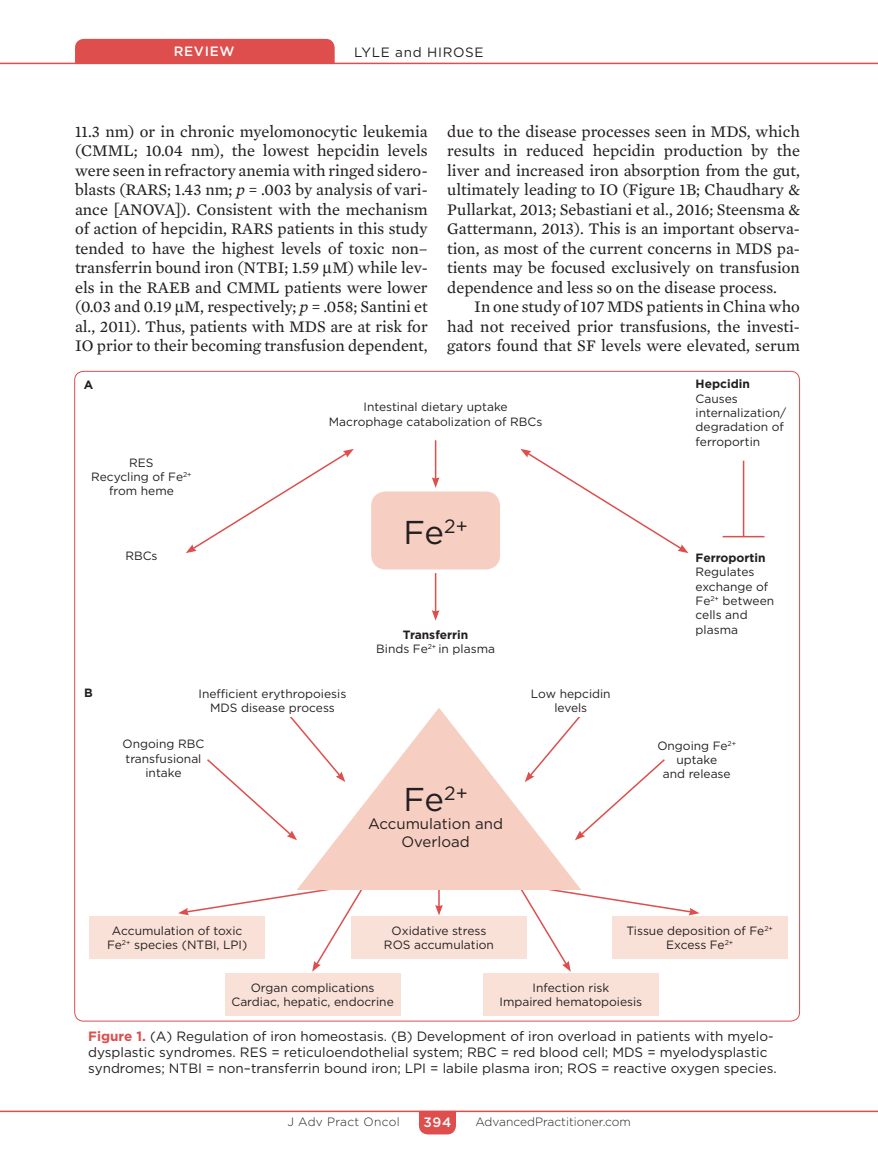
<style>
.page{position:relative;width:878px;height:1175px;background:#fff}
.page>*{position:absolute;margin:0;border:0;box-sizing:border-box;transform-origin:0 0}
.Body_txt{font:33px "Gotham";color:#231f20}
.Body_txt_no-indent{font:16.5px/19.5px "Mercury Text G2";color:#231f20;text-align:justify}
.Body_txt-2{font:16.5px/19.5px "Mercury Text G2";color:#231f20;text-align:justify}
.Body_txt-3{font:15px/18px "Gotham";color:#231f20;text-align:center}
.Figure_Title{font:13.5px/16.2px "Gotham";color:#231f20}
.Figure_Title-2{font:13.5px "Gotham";letter-spacing:.05em;color:#231f20}
.t1{font:500 13.5px "Gotham";letter-spacing:.05em;color:#fff}
.Body_txt-4{font:12px/14.4px "Gotham";color:#231f20;text-align:center}
.t2{font:300 12px "Gotham";color:#231f20}
.t3{font:300 12px "Gotham";letter-spacing:.025em;color:#231f20}
.Body_txt-5{font:700 12px "Gotham";color:#231f20}
.s1{font-style:italic}
.s2{font-weight:700}
.s3{font-weight:700;color:#dd4e4c}
</style>
<div class="page">
<hr style="left:0;top:1110px;width:878px;height:2px;background:#dd4e4c">
<svg style="left:419px;top:1110px;width:37px;height:24px"></svg>
<hr style="left:0;top:63px;width:878px;height:1px;background:#dd4e4c">
<div style="left:75px;top:39px;width:259px;height:24px;background:#dd4e4c"></div>
<div style="left:371px;top:491px;width:129px;height:78px;background:#f6cec2;border-radius:14px"></div>
<svg style="left:186px;top:449px;width:168px;height:104px"></svg>
<svg style="left:520px;top:449px;width:168px;height:104px"></svg>
<hr style="left:742px;top:460px;width:2px;height:77px;background:#dd4e4c">
<hr style="left:722px;top:536px;width:42px;height:1px;background:#dd4e4c">
<hr style="left:435px;top:440px;width:1px;height:39px;background:#dd4e4c">
<svg style="left:432px;top:477px;width:7px;height:11px"></svg>
<hr style="left:438px;top:848px;width:2px;height:59px;background:#dd4e4c">
<svg style="left:435px;top:905px;width:8px;height:10px"></svg>
<hr style="left:435px;top:573px;width:1px;height:39px;background:#dd4e4c">
<svg style="left:432px;top:610px;width:7px;height:10px"></svg>
<svg style="left:411px;top:708px;width:60px;height:182px;background:#f6d3c8"></svg>
<div style="left:225px;top:973px;width:175px;height:42px;background:#fae1d8"></div>
<div style="left:483px;top:973px;width:175px;height:42px;background:#fae1d8"></div>
<div style="left:89px;top:916px;width:176px;height:42px;background:#fae1d8"></div>
<div style="left:351px;top:916px;width:175px;height:42px;background:#fae1d8"></div>
<div style="left:612px;top:916px;width:175px;height:42px;background:#fae1d8"></div>
<svg style="left:178px;top:717px;width:233px;height:254px"></svg>
<svg style="left:471px;top:717px;width:228px;height:254px"></svg>
<p class="t1" style="left:174px;top:43px;width:62px">REVIEW</p>
<p class="Figure_Title-2" style="left:354px;top:43px;width:131px">LYLE and HIROSE</p>
<p class="Body_txt_no-indent" style="left:75px;top:120px;width:354px">11.3 nm) or in chronic myelomonocytic leukemia (CMML; 10.04 nm), the lowest hepcidin levels were seen in refractory anemia with ringed sidero&shy;blasts (RARS; 1.43 nm; <span class="s1">p</span> = .003 by analysis of vari&shy;ance [ANOVA]). Consistent with the mechanism of action of hepcidin, RARS patients in this study tended to have the highest levels of toxic non– transferrin bound iron (NTBI; 1.59 M) while lev&shy;els in the RAEB and CMML patients were lower (0.03 and 0.19 M, respectively; <span class="s1">p</span> = .058; Santini et al., 2011). Thus, patients with MDS are at risk for IO prior to their becoming transfusion dependent,</p>
<p class="Body_txt_no-indent" style="left:447px;top:120px;width:354px">due to the disease processes seen in MDS, which results in reduced hepcidin production by the liver and increased iron absorption from the gut, ultimately leading to IO (Figure 1B; Chaudhary &amp; Pullarkat, 2013; Sebastiani et al., 2016; Steensma &amp; Gattermann, 2013). This is an important observa&shy;tion, as most of the current concerns in MDS pa&shy;tients may be focused exclusively on transfusion dependence and less so on the disease process.</p>
<p class="Body_txt-2" style="left:447px;top:296px;width:354px;text-indent:27px">In one study of 107 MDS patients in China who had not received prior transfusions, the investi&shy;gators found that SF levels were elevated, serum</p>
<p class="Body_txt-5" style="left:84px;top:376px;width:11px">A</p>
<p class="Body_txt-4" style="left:329px;top:399px;width:215px">Intestinal dietary uptake<br>Macrophage catabolization of RBCs</p>
<p class="Body_txt-4" style="left:695px;top:376px;width:92px;text-align:left"><span class="s2">Hepcidin<br></span>Causes internalization/ degradation of ferroportin</p>
<p class="Body_txt-4" style="left:91px;top:455px;width:102px">RES<br>Recycling of Fe<sup>2+ </sup>from heme</p>
<p class="Body_txt" style="left:403px;top:511px;width:66px">Fe<sup>2+</sup></p>
<p class="Body_txt-4" style="left:125px;top:549px;width:34px">RBCs</p>
<p class="Body_txt-4" style="left:376px;top:627px;width:120px"><span class="s2">Transferrin<br></span>Binds Fe<sup>2+</sup> in plasma</p>
<p class="Body_txt-4" style="left:695px;top:550px;width:80px;text-align:left"><span class="s2">Ferroportin<br></span>Regulates exchange of<br>Fe<sup>2+</sup> between cells and plasma</p>
<p class="Body_txt-5" style="left:84px;top:684px;width:10px">B</p>
<p class="Body_txt-4" style="left:199px;top:686px;width:149px">Inefficient erythropoiesis<br>MDS disease process</p>
<p class="Body_txt-4" style="left:531px;top:686px;width:81px">Low hepcidin levels</p>
<p class="Body_txt-4" style="left:123px;top:736px;width:83px">Ongoing RBC transfusional intake</p>
<p class="Body_txt-4" style="left:657px;top:738px;width:80px">Ongoing Fe<sup>2+ </sup>uptake<br>and release</p>
<p class="Body_txt" style="left:403px;top:778px;width:66px">Fe<sup>2+</sup></p>
<p class="Body_txt-3" style="left:368px;top:814px;width:137px">Accumulation and<br>Overload</p>
<p class="Body_txt-4" style="left:107px;top:923px;width:141px">Accumulation of toxic<br>Fe<sup>2+</sup> species (NTBI, LPI)</p>
<p class="Body_txt-4" style="left:384px;top:923px;width:111px">Oxidative stress<br>ROS accumulation</p>
<p class="Body_txt-4" style="left:626px;top:923px;width:148px">Tissue deposition of Fe<sup>2+<br></sup>Excess Fe<sup>2+</sup></p>
<p class="Body_txt-4" style="left:231px;top:980px;width:164px">Organ complications<br>Cardiac, hepatic, endocrine</p>
<p class="Body_txt-4" style="left:499px;top:980px;width:144px">Infection risk<br>Impaired hematopoiesis</p>
<p class="Figure_Title" style="left:88px;top:1027px;width:690px"><span class="s3">Figure 1.</span> (A) Regulation of iron homeostasis. (B) Development of iron overload in patients with myelo&shy;dysplastic syndromes. RES = reticuloendothelial system; RBC = red blood cell; MDS = myelodysplastic syndromes; NTBI = non–transferrin bound iron; LPI = labile plasma iron; ROS = reactive oxygen species.</p>
<p class="t3" style="left:287px;top:1114px;width:114px">J Adv Pract Oncol</p>
<p class="t1" style="left:423px;top:1113px;width:29px">394</p>
<p class="t2" style="left:475px;top:1114px;width:157px">AdvancedPractitioner.com</p>
</div>
